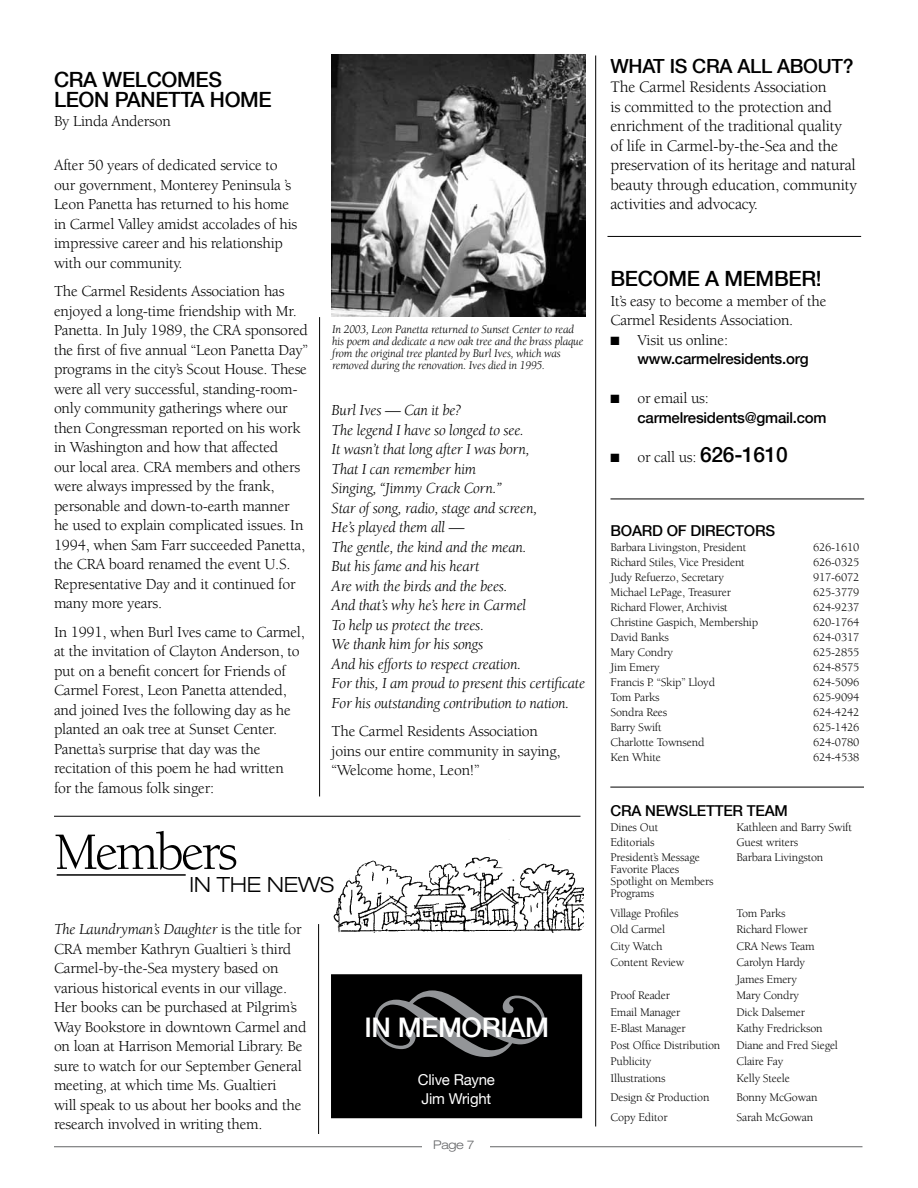
<style>
.page{position:relative;width:918px;height:1188px;background:#fff}
.page>*{position:absolute;margin:0;border:0;box-sizing:border-box;transform-origin:0 0}
.t1{font:54px "Berkeley";letter-spacing:-.05em;color:#000}
.t2{font:500 27px "Helvetica Neue";color:#fff}
.t3{font:500 21px/19.5px "Helvetica Neue";letter-spacing:-.015em;color:#000}
.t4{font:300 expanded 21px "Helvetica Neue";color:#000}
.t5{font:500 19.5px "Helvetica Neue";letter-spacing:-.015em;color:#000}
.t6{font:16.5px/19.5px "Berkeley";letter-spacing:-.015em;color:#000}
.t7{font:15.75px/19.5px "Berkeley";letter-spacing:-.015em;color:#000}
.t8{font:italic 15.75px/19.5px "Berkeley";letter-spacing:-.015em;color:#000}
.t9{font:500 15px "Helvetica Neue";letter-spacing:-.015em;color:#000}
.t10{font:15px "Helvetica Neue";color:#fff}
.t11{font:12px/12px "Berkeley";letter-spacing:-.015em;color:#000}
.t12{font:italic 12px/12px "Berkeley";letter-spacing:-.015em;color:#000}
.t13{font:300 expanded 12px "Helvetica Neue";color:#636466}
.s1{font-style:italic}
.s2{font-family:"Helvetica Neue";font-weight:500;font-size:21px}
</style>
<div class="page">
<hr style="left:319px;top:317px;width:1px;height:479px;background:#000">
<hr style="left:595px;top:56px;width:1px;height:1070px;background:#000">
<hr style="left:54px;top:1146px;width:808px;height:1px;background:#636466">
<div style="left:422px;top:1134px;width:68px;height:26px;background:#fff"></div>
<hr style="left:610px;top:787px;width:254px;height:1px;background:#000">
<hr style="left:610px;top:499px;width:254px;height:1px;background:#000">
<hr style="left:608px;top:236px;width:253px;height:1px;background:#000">
<hr style="left:54px;top:816px;width:526px;height:1px;background:#000">
<div style="left:332px;top:975px;width:249px;height:143px;background:#000"></div>
<div style="left:331px;top:974px;width:251px;height:144px;border:2px solid #000"></div>
<hr style="left:57px;top:874px;width:129px;height:2px;background:#000">
<img style="left:333px;top:839px;width:251px;height:94px">
<img style="left:331px;top:54px;width:255px;height:262px">
<hr style="left:318px;top:924px;width:1px;height:210px;background:#000">
<h3 class="t3" style="left:54px;top:70px;width:219px">CRA WELCOMES<br>LEON PANETTA HOME</h3>
<p class="t7" style="left:54px;top:112px;width:118px">By Linda Anderson</p>
<p class="t7" style="left:54px;top:156px;width:245px">After 50 years of dedicated service to our government, Monterey Peninsula ’s Leon Panetta has returned to his home in Carmel Valley amidst accolades of his impressive career and his relationship with our community.</p>
<p class="t7" style="left:54px;top:282px;width:256px">The Carmel Residents Association has enjoyed a long-time friendship with Mr.<br>Panetta. In July 1989, the CRA sponsored the first of five annual “Leon Panetta Day” programs in the city’s Scout House. These were all very successful, standing-room&shy;only community gatherings where our then Congressman reported on his work in Washington and how that affected<br>our local area. CRA members and others were always impressed by the frank, personable and down-to-earth manner he used to explain complicated issues. In 1994, when Sam Farr succeeded Panetta, the CRA board renamed the event U.S.<br>Representative Day and it continued for many more years.</p>
<p class="t7" style="left:54px;top:622px;width:252px">In 1991, when Burl Ives came to Carmel, at the invitation of Clayton Anderson, to put on a benefit concert for Friends of Carmel Forest, Leon Panetta attended, and joined Ives the following day as he planted an oak tree at Sunset Center.<br>Panetta’s surprise that day was the recitation of this poem he had written for the famous folk singer:</p>
<p class="t12" style="left:332px;top:323px;width:253px">In 2003, Leon Panetta returned to Sunset Center to read his poem and dedicate a new oak tree and the brass plaque from the original tree planted by Burl Ives, which was removed during the renovation. Ives died in 1995.</p>
<p class="t8" style="left:332px;top:401px;width:255px">Burl Ives — Can it be?<br>The legend I have so longed to see.<br>It wasn’t that long after I was born,<br>That I can remember him<br>Singing, “Jimmy Crack Corn.”<br>Star of song, radio, stage and screen,<br>He’s played them all —<br>The gentle, the kind and the mean.<br>But his fame and his heart<br>Are with the birds and the bees.<br>And that’s why he’s here in Carmel<br>To help us protect the trees.<br>We thank him for his songs<br>And his efforts to respect creation.<br>For this, I am proud to present this certificate<br>For his outstanding contribution to nation.</p>
<p class="t7" style="left:332px;top:722px;width:230px">The Carmel Residents Association joins our entire community in saying, “Welcome home, Leon!”</p>
<h1 class="t1" style="left:54px;top:824px;width:185px">Members</h1>
<h3 class="t4" style="left:190px;top:872px;width:146px">IN THE NEWS</h3>
<p class="t7" style="left:54px;top:920px;width:254px"><span class="s1">The Laundryman’s Daughter</span> is the title for CRA member Kathryn Gualtieri ’s third Carmel-by-the-Sea mystery based on various historical events in our village.<br>Her books can be purchased at Pilgrim’s Way Bookstore in downtown Carmel and on loan at Harrison Memorial Library. Be sure to watch for our September General meeting, at which time Ms. Gualtieri<br>will speak to us about her books and the research involved in writing them.</p>
<h2 class="t2" style="left:365px;top:1012px;width:114px">IN MEMORIA</h2>
<h2 class="t2" style="left:525px;top:1012px;width:26px">M</h2>
<p class="t10" style="left:418px;top:1070px;width:79px">Clive Rayne</p>
<p class="t10" style="left:422px;top:1090px;width:71px">Jim Wright</p>
<p class="t13" style="left:433px;top:1137px;width:43px">PAGE 7</p>
<p class="t5" style="left:610px;top:54px;width:245px">WHAT IS CRA ALL ABOUT?</p>
<p class="t6" style="left:610px;top:77px;width:248px">The Carmel Residents Association<br>is committed to the protection and enrichment of the traditional quality of life in Carmel-by-the-Sea and the preservation of its heritage and natural beauty through education, community activities and advocacy.</p>
<h3 class="t3" style="left:610px;top:269px;width:213px">BECOME A MEMBER!</h3>
<p class="t7" style="left:610px;top:291px;width:218px">It’s easy to become a member of the<br>Carmel Residents Association.</p>
<p class="t7" style="left:610px;top:330px;width:119px">■ Visit us online:</p>
<p class="t9" style="left:637px;top:350px;width:173px">WWW.CARMELRESIDENTS.ORG</p>
<p class="t7" style="left:610px;top:389px;width:100px">■ or email us:</p>
<p class="t9" style="left:637px;top:408px;width:191px">CARMELRESIDENTS@GMAIL.COM</p>
<p class="t7" style="left:610px;top:447px;width:179px">■ or call us: <span class="s2">626-1610</span></p>
<p class="t9" style="left:610px;top:521px;width:166px">BOARD OF DIRECTORS</p>
<p class="t11" style="left:610px;top:541px;width:137px">Barbara Livingston, President</p>
<p class="t11" style="left:813px;top:541px;width:48px">626-1610</p>
<p class="t11" style="left:610px;top:556px;width:136px">Richard Stiles, Vice President</p>
<p class="t11" style="left:813px;top:556px;width:48px">626-0325</p>
<p class="t11" style="left:610px;top:571px;width:115px">Judy Refuerzo, Secretary</p>
<p class="t11" style="left:813px;top:571px;width:48px">917-6072</p>
<p class="t11" style="left:610px;top:586px;width:122px">Michael LePage, Treasurer</p>
<p class="t11" style="left:813px;top:586px;width:48px">625-3779</p>
<p class="t11" style="left:610px;top:601px;width:119px">Richard Flower, Archivist</p>
<p class="t11" style="left:813px;top:601px;width:48px">624-9237</p>
<p class="t11" style="left:610px;top:616px;width:149px">Christine Gaspich, Membership</p>
<p class="t11" style="left:813px;top:616px;width:48px">620-1764</p>
<p class="t11" style="left:610px;top:631px;width:60px">David Banks</p>
<p class="t11" style="left:813px;top:631px;width:48px">624-0317</p>
<p class="t11" style="left:610px;top:646px;width:64px">Mary Condry</p>
<p class="t11" style="left:813px;top:646px;width:48px">625-2855</p>
<p class="t11" style="left:610px;top:661px;width:51px">Jim Emery</p>
<p class="t11" style="left:813px;top:661px;width:48px">624-8575</p>
<p class="t11" style="left:610px;top:676px;width:106px">Francis P. “Skip” Lloyd</p>
<p class="t11" style="left:813px;top:676px;width:48px">624-5096</p>
<p class="t11" style="left:610px;top:691px;width:51px">Tom Parks</p>
<p class="t11" style="left:813px;top:691px;width:48px">625-9094</p>
<p class="t11" style="left:610px;top:706px;width:58px">Sondra Rees</p>
<p class="t11" style="left:813px;top:706px;width:48px">624-4242</p>
<p class="t11" style="left:610px;top:721px;width:53px">Barry Swift</p>
<p class="t11" style="left:813px;top:721px;width:48px">625-1426</p>
<p class="t11" style="left:610px;top:736px;width:95px">Charlotte Townsend</p>
<p class="t11" style="left:813px;top:736px;width:48px">624-0780</p>
<p class="t11" style="left:610px;top:751px;width:52px">Ken White</p>
<p class="t11" style="left:813px;top:751px;width:48px">624-4538</p>
<p class="t9" style="left:610px;top:802px;width:177px">CRA NEWSLETTER TEAM</p>
<p class="t11" style="left:610px;top:822px;width:49px">Dines Out</p>
<p class="t11" style="left:736px;top:822px;width:117px">Kathleen and Barry Swift</p>
<p class="t11" style="left:610px;top:837px;width:46px">Editorials</p>
<p class="t11" style="left:736px;top:837px;width:63px">Guest writers</p>
<p class="t11" style="left:610px;top:852px;width:91px">President’s Message</p>
<p class="t11" style="left:736px;top:852px;width:88px">Barbara Livingston</p>
<p class="t11" style="left:610px;top:864px;width:105px">Favorite Places<br>Spotlight on Members<br>Programs</p>
<p class="t11" style="left:610px;top:907px;width:70px">Village Profiles</p>
<p class="t11" style="left:736px;top:907px;width:51px">Tom Parks</p>
<p class="t11" style="left:610px;top:924px;width:56px">Old Carmel</p>
<p class="t11" style="left:736px;top:924px;width:73px">Richard Flower</p>
<p class="t11" style="left:610px;top:940px;width:54px">City Watch</p>
<p class="t11" style="left:736px;top:940px;width:80px">CRA News Team</p>
<p class="t11" style="left:610px;top:957px;width:75px">Content Review</p>
<p class="t11" style="left:736px;top:954px;width:70px;line-height:16.5px">Carolyn Hardy<br>James Emery</p>
<p class="t11" style="left:610px;top:990px;width:61px">Proof Reader</p>
<p class="t11" style="left:736px;top:990px;width:64px">Mary Condry</p>
<p class="t11" style="left:610px;top:1006px;width:71px">Email Manager</p>
<p class="t11" style="left:736px;top:1006px;width:70px">Dick Dalsemer</p>
<p class="t11" style="left:610px;top:1023px;width:77px">E-Blast Manager</p>
<p class="t11" style="left:736px;top:1023px;width:88px">Kathy Fredrickson</p>
<p class="t11" style="left:610px;top:1039px;width:111px">Post Office Distribution</p>
<p class="t11" style="left:736px;top:1039px;width:103px">Diane and Fred Siegel</p>
<p class="t11" style="left:610px;top:1056px;width:43px">Publicity</p>
<p class="t11" style="left:736px;top:1056px;width:48px">Claire Fay</p>
<p class="t11" style="left:610px;top:1072px;width:57px">Illustrations</p>
<p class="t11" style="left:736px;top:1072px;width:55px">Kelly Steele</p>
<p class="t11" style="left:610px;top:1092px;width:100px">Design &amp; Production</p>
<p class="t11" style="left:736px;top:1092px;width:82px">Bonny McGowan</p>
<p class="t11" style="left:610px;top:1111px;width:59px">Copy Editor</p>
<p class="t11" style="left:736px;top:1111px;width:78px">Sarah McGowan</p>
</div>
